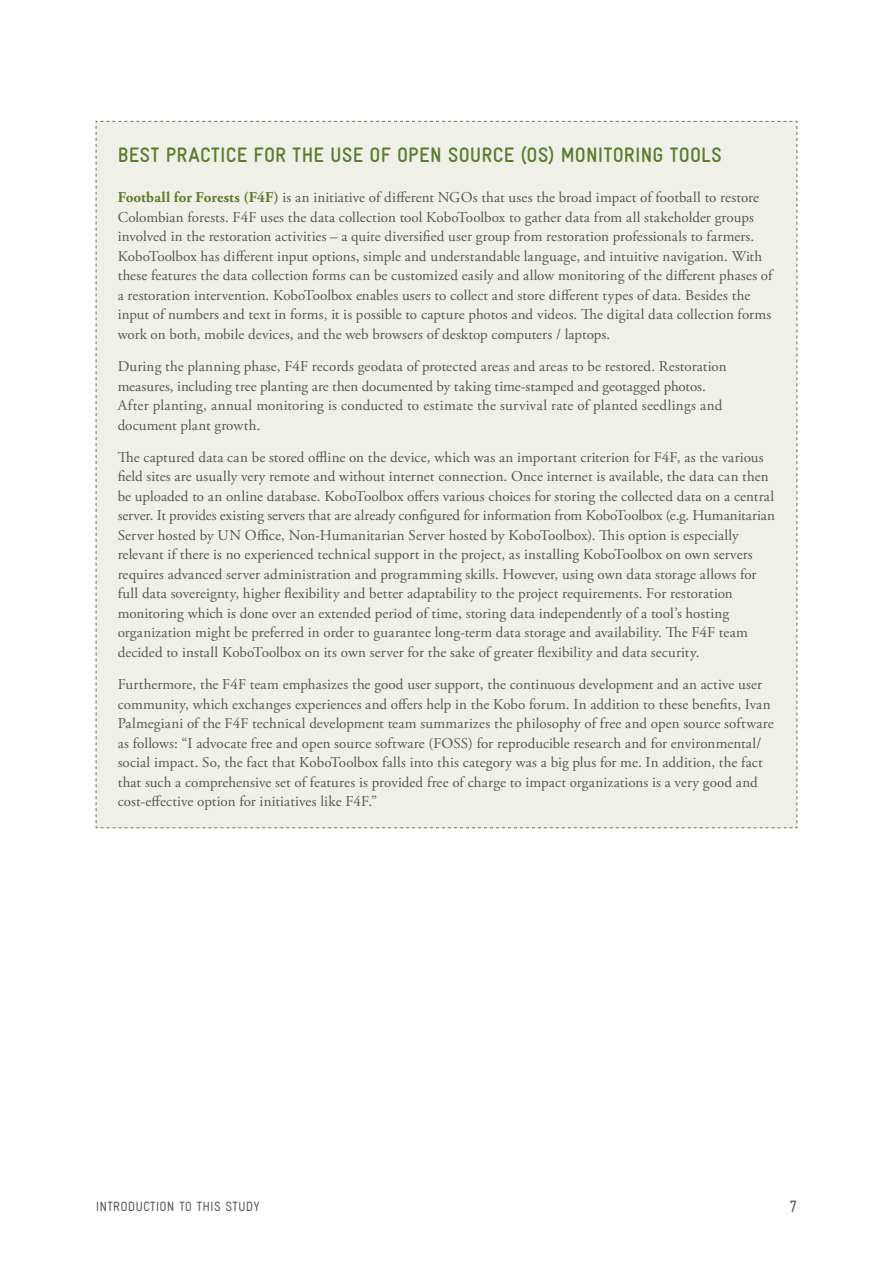
<style>
.page{position:relative;width:893px;height:1263px;background:#fff}
.page>*{position:absolute;margin:0;border:0;box-sizing:border-box;transform-origin:0 0}
.t1{font:700 21px "Gravur Condensed Pro";letter-spacing:.015em;color:#5c7d2f}
.t2{font:16.5px "Gravur Condensed Pro";color:#575756}
.t3{font:15px/19.5px "Adobe Garamond Pro";letter-spacing:.005em;color:#575756}
.t4{font:13.5px "Gravur Condensed Pro";color:#575756}
.s1{font-weight:700;color:#5c7d2f}
</style>
<div class="page">
<div style="left:95px;top:121px;width:703px;height:707px;background:#eff0e8"></div>
<h1 class="t1" style="left:118px;top:143px;width:605px">BEST PRACTICE FOR THE USE OF OPEN SOURCE (OS) MONITORING TOOLS</h1>
<p class="t3" style="left:118px;top:188px;width:656px"><span class="s1">Football for Forests (F4F)</span> is an initiative of different NGOs that uses the broad impact of football to restore Colombian forests. F4F uses the data collection tool KoboToolbox to gather data from all stakeholder groups involved in the restoration activities – a quite diversified user group from restoration professionals to farmers.<br>KoboToolbox has different input options, simple and understandable language, and intuitive navigation. With these features the data collection forms can be customized easily and allow monitoring of the different phases of a restoration intervention. KoboToolbox enables users to collect and store different types of data. Besides the input of numbers and text in forms, it is possible to capture photos and videos. The digital data collection forms work on both, mobile devices, and the web browsers of desktop computers / laptops.</p>
<p class="t3" style="left:118px;top:357px;width:610px">During the planning phase, F4F records geodata of protected areas and areas to be restored. Restoration measures, including tree planting are then documented by taking time-stamped and geotagged photos.<br>After planting, annual monitoring is conducted to estimate the survival rate of planted seedlings and document plant growth.</p>
<p class="t3" style="left:118px;top:448px;width:659px">The captured data can be stored offline on the device, which was an important criterion for F4F, as the various field sites are usually very remote and without internet connection. Once internet is available, the data can then be uploaded to an online database. KoboToolbox offers various choices for storing the collected data on a central server. It provides existing servers that are already configured for information from KoboToolbox (e.g. Humanitarian Server hosted by UN Office, Non-Humanitarian Server hosted by KoboToolbox). This option is especially relevant if there is no experienced technical support in the project, as installing KoboToolbox on own servers requires advanced server administration and programming skills. However, using own data storage allows for full data sovereignty, higher flexibility and better adaptability to the project requirements. For restoration monitoring which is done over an extended period of time, storing data independently of a tool’s hosting organization might be preferred in order to guarantee long-term data storage and availability. The F4F team decided to install KoboToolbox on its own server for the sake of greater flexibility and data security.</p>
<p class="t3" style="left:118px;top:675px;width:658px">Furthermore, the F4F team emphasizes the good user support, the continuous development and an active user community, which exchanges experiences and offers help in the Kobo forum. In addition to these benefits, Ivan Palmegiani of the F4F technical development team summarizes the philosophy of free and open source software as follows: “I advocate free and open source software (FOSS) for reproducible research and for environmental/ social impact. So, the fact that KoboToolbox falls into this category was a big plus for me. In addition, the fact that such a comprehensive set of features is provided free of charge to impact organizations is a very good and cost-effective option for initiatives like F4F.”</p>
<p class="t4" style="left:96px;top:1199px;width:12px">INTRODUCTION</p>
<p class="t4" style="left:179px;top:1199px;width:25px">TO THIS</p>
<p class="t4" style="left:226px;top:1199px;width:8px">STUDY</p>
<p class="t2" style="left:789px;top:1197px;width:9px">7</p>
</div>
